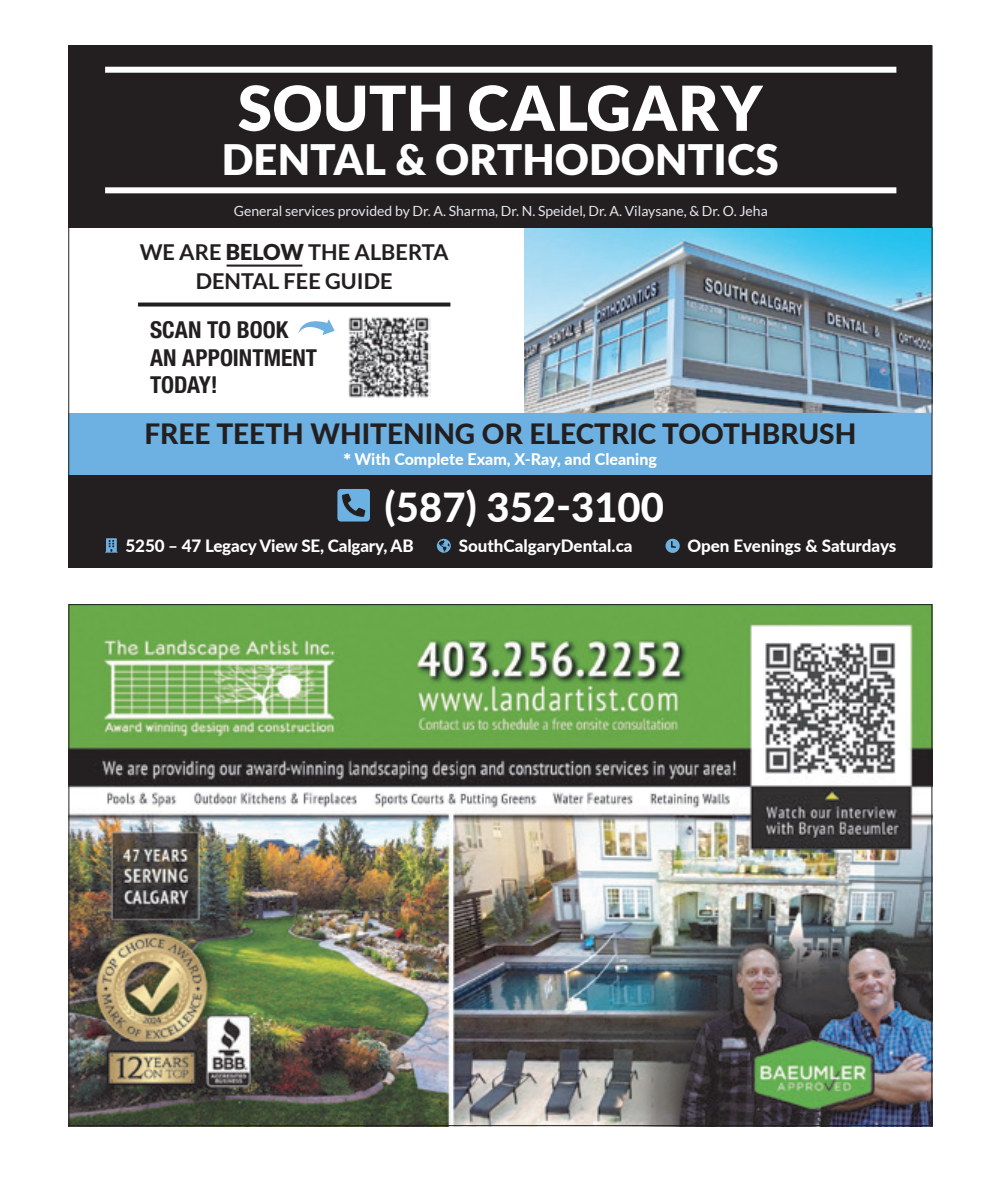
<style>
.page{position:relative;width:990px;height:1188px;background:#fff}
.page>*{position:absolute;margin:0;border:0;box-sizing:border-box;transform-origin:0 0}
.t1{font:900 62px "Lato";letter-spacing:.015em;color:#fff}
.t2{font:900 42px "Lato";letter-spacing:.015em;color:#fff}
.t3{font:800 40px "Lato";color:#fff}
.t4{font:800 28px "Lato";color:#231f20}
.t5{font:700 condensed 23.4px/27.6px "Helvetica Neue LT Std";color:#231f20}
.t6{font:700 21.8px/29.6px "Lato";color:#231f20;text-align:center}
.t7{font:800 17px "Lato";letter-spacing:-.01em;color:#fff}
.t8{font:800 16px "Lato";color:#fff}
.t9{font:14px "Lato";color:#e6e7e9}
.s1{font-weight:900}
.s2{font-family:"Montserrat";font-weight:700}
</style>
<div class="page">
<img style="left:525px;top:228px;width:405px;height:185px">
<div style="left:68px;top:474px;width:864px;height:94px;background:#231f20"></div>
<div style="left:68px;top:413px;width:864px;height:61px;background:#6cb1e1"></div>
<hr style="left:227px;top:265px;width:75px;height:2px;background:#231f20">
<svg style="left:337px;top:489px;width:33px;height:33px"></svg>
<svg style="left:105px;top:538px;width:13px;height:15px"></svg>
<svg style="left:437px;top:539px;width:14px;height:14px"></svg>
<div style="left:666px;top:539px;width:14px;height:14px;background:#6cb1e1;border-radius:50%"></div>
<svg style="left:671px;top:541px;width:5px;height:7px"></svg>
<img style="left:348px;top:317px;width:82px;height:81px">
<svg style="left:298px;top:319px;width:37px;height:16px"></svg>
<svg style="left:138px;top:303px;width:312px;height:4px"></svg>
<div style="left:68px;top:46px;width:864px;height:182px;background:#231f20"></div>
<div style="left:105px;top:67px;width:791px;height:6px;background:#fff"></div>
<div style="left:105px;top:187px;width:791px;height:6px;background:#fff"></div>
<img style="left:70px;top:606px;width:860px;height:518px">
<img style="left:99px;top:788px;width:635px;height:22px">
<img style="left:757px;top:634px;width:144px;height:141px">
<p class="t1" style="left:238px;top:72px;width:526px">SOUTH CALGARY</p>
<p class="t2" style="left:222px;top:135px;width:558px">DENTAL &amp; ORTHODONTICS</p>
<p class="t9" style="left:234px;top:203px;width:536px">General services provided by Dr. A. Sharma, Dr. N. Speidel, Dr. A. Vilaysane, &amp; Dr. O. Jeha</p>
<p class="t6" style="left:140px;top:237px;width:311px">WE ARE <span class="s1">BELOW</span> THE ALBERTA<br>DENTAL FEE GUIDE</p>
<p class="t5" style="left:150px;top:316px;width:169px">SCAN TO BOOK<br>AN APPOINTMENT<br>TODAY!</p>
<p class="t4" style="left:144px;top:413px;width:713px">FREE TEETH WHITENING OR ELECTRIC TOOTHBRUSH</p>
<p class="t8" style="left:344px;top:447px;width:315px"><span class="s2">*</span> With Complete Exam, X-Ray, and Cleaning</p>
<p class="t3" style="left:384px;top:477px;width:281px">(587) 352-3100</p>
<p class="t7" style="left:126px;top:534px;width:289px">5250 – 47 Legacy View SE, Calgary, AB</p>
<p class="t7" style="left:459px;top:533px;width:175px">SouthCalgaryDental.ca</p>
<p class="t7" style="left:688px;top:533px;width:210px">Open Evenings &amp; Saturdays</p>
</div>
